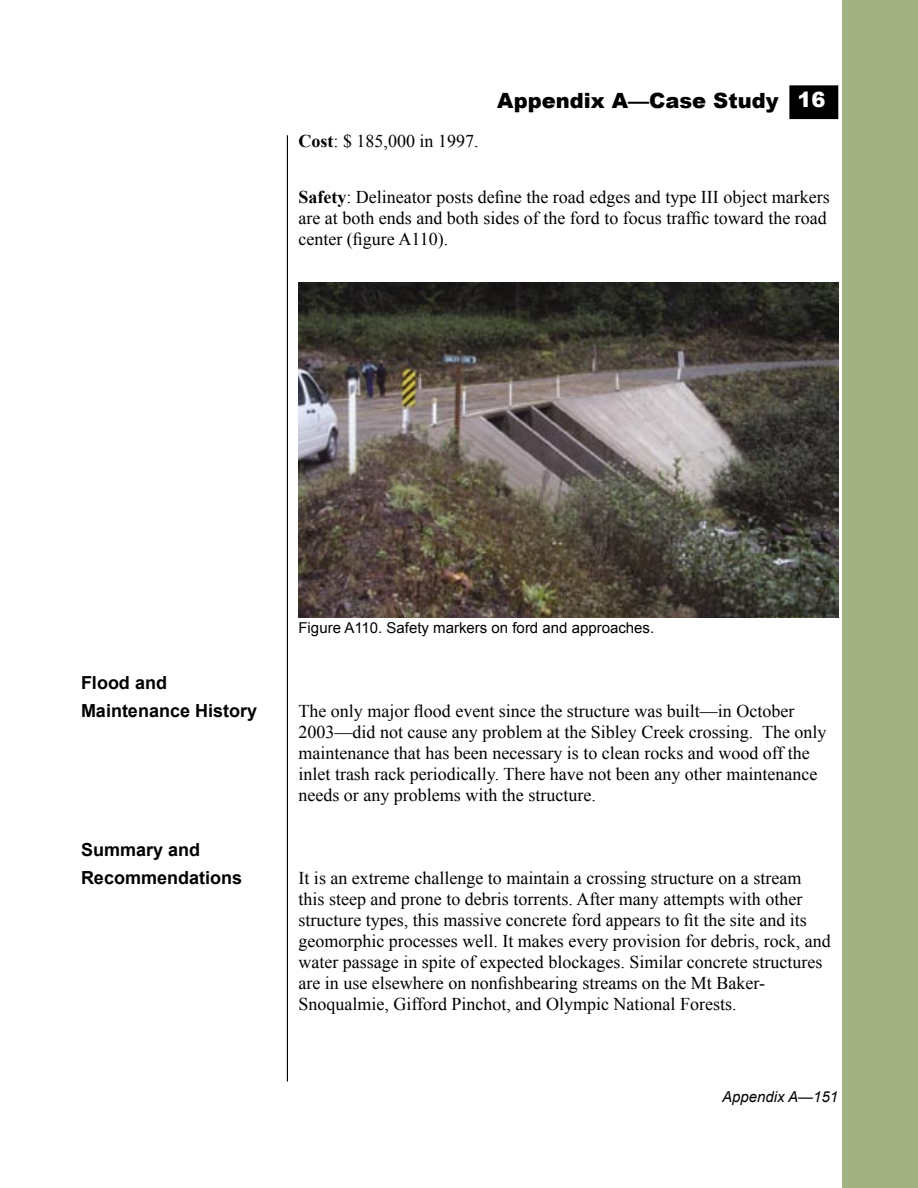
<style>
.page{position:relative;width:918px;height:1188px;background:#fff}
.page>*{position:absolute;margin:0;border:0;box-sizing:border-box;transform-origin:0 0}
.t1{font:900 21px "Arial";color:#000}
.t2{font:900 21px "Arial";color:#fff}
.indent{font:18px/21px "Times New Roman";color:#000}
.indent-2{font:700 18px "Arial";color:#000}
.indent-3{font:15px "Arial";color:#000}
.t3{font:italic 15px "Arial";color:#000}
.s1{font-weight:700}
</style>
<div class="page">
<hr style="left:287px;top:135px;width:1px;height:947px;background:#000">
<div style="left:790px;top:86px;width:48px;height:32px;background:#000"></div>
<div style="left:789px;top:85px;width:49px;height:34px;border:2px solid #000"></div>
<div style="left:843px;top:0;width:75px;height:1188px;background:#a3b282"></div>
<img style="left:299px;top:282px;width:540px;height:335px">
<p class="t1" style="left:497px;top:89px;width:283px">Appendix A—Case Study</p>
<p class="t2" style="left:798px;top:88px;width:30px">16</p>
<p class="indent" style="left:298px;top:131px;width:182px"><span class="s1">Cost</span>: $ 185,000 in 1997.</p>
<p class="indent" style="left:298px;top:186px;width:533px"><span class="s1">Safety</span>: Delineator posts define the road edges and type III object markers are at both ends and both sides of the ford to focus traffic toward the road center (figure A110).</p>
<p class="indent-3" style="left:298px;top:620px;width:357px">Figure A110. Safety markers on ford and approaches.</p>
<p class="indent-2" style="left:81px;top:673px;width:88px">Flood and</p>
<p class="indent-2" style="left:81px;top:700px;width:178px">Maintenance History</p>
<p class="indent" style="left:298px;top:700px;width:530px">The only major flood event since the structure was built—in October 2003—did not cause any problem at the Sibley Creek crossing. The only maintenance that has been necessary is to clean rocks and wood off the inlet trash rack periodically. There have not been any other maintenance needs or any problems with the structure.</p>
<p class="indent-2" style="left:81px;top:840px;width:121px">Summary and</p>
<p class="indent-2" style="left:81px;top:868px;width:163px">Recommendations</p>
<p class="indent" style="left:298px;top:867px;width:534px">It is an extreme challenge to maintain a crossing structure on a stream this steep and prone to debris torrents. After many attempts with other structure types, this massive concrete ford appears to fit the site and its geomorphic processes well. It makes every provision for debris, rock, and water passage in spite of expected blockages. Similar concrete structures are in use elsewhere on nonfishbearing streams on the Mt Baker-Snoqualmie, Gifford Pinchot, and Olympic National Forests.</p>
<p class="t3" style="left:722px;top:1088px;width:118px">Appendix A—151</p>
</div>
